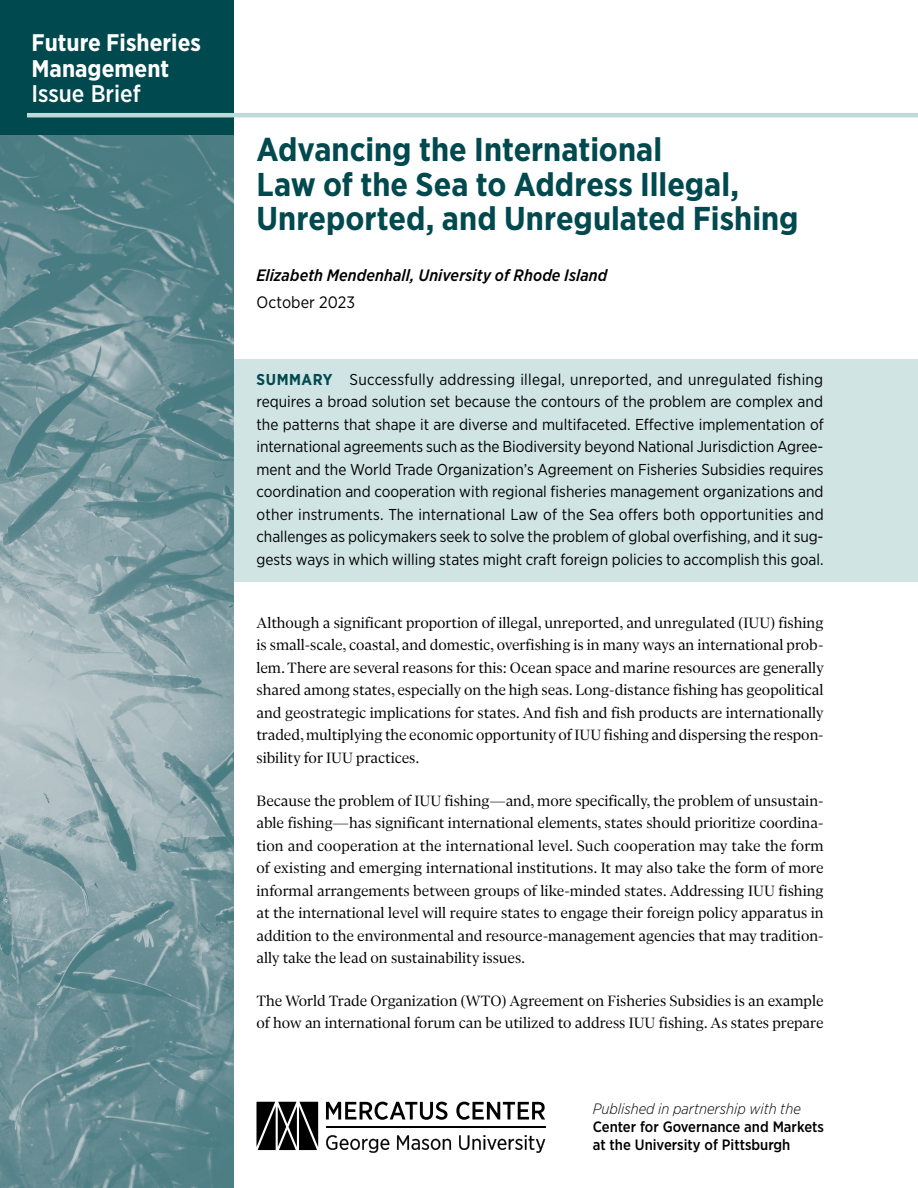
<style>
.page{position:relative;width:918px;height:1188px;background:#fff}
.page>*{position:absolute;margin:0;border:0;box-sizing:border-box;transform-origin:0 0}
.title_without_subtitle{font:700 33px/34.5px "Gotham Narrow";color:#00494e}
.t1{font:700 24px/26px "Gotham Narrow";color:#fff}
.t2{font:500 24px "Gotham Narrow";color:#fff}
.body{font:16.5px/22.5px "Gliko Modern S";color:#000;text-align:justify}
.byline{font:italic 500 16.5px "Gotham Narrow";letter-spacing:.005em;color:#000}
.date{font:16.5px "Gotham Narrow";letter-spacing:.005em;color:#000}
.Summary{font:15.75px/22.5px "Gotham Narrow";color:#000;text-align:justify}
.t3{font:500 15px/18px "Gotham Narrow";color:#000}
.t4{font:italic 300 15px "Gotham Narrow";color:#000}
.s1{font-weight:700;color:#00494e}
</style>
<div class="page">
<img style="left:0;top:135px;width:234px;height:1053px">
<svg style="left:257px;top:1102px;width:61px;height:48px;background:#353535"></svg>
<svg style="left:326px;top:1102px;width:219px;height:18px"></svg>
<svg style="left:326px;top:1135px;width:219px;height:18px"></svg>
<hr style="left:326px;top:1126px;width:219px;height:2px;background:#000">
<div style="left:0;top:0;width:234px;height:135px;background:#00494e"></div>
<hr style="left:27px;top:113px;width:891px;height:4px;background:#bddbdb">
<div style="left:234px;top:359px;width:684px;height:223px;background:#d0e4e4"></div>
<h2 class="t1" style="left:32px;top:29px;width:171px">Future Fisheries<br>Management</h2>
<h2 class="t2" style="left:32px;top:79px;width:111px">Issue Brief</h2>
<p class="title_without_subtitle" style="left:256px;top:132px;width:544px">Advancing the International<br>Law of the Sea to Address Illegal,<br>Unreported, and Unregulated Fishing</p>
<p class="byline" style="left:256px;top:265px;width:352px">Elizabeth Mendenhall, University of Rhode Island</p>
<p class="date" style="left:256px;top:292px;width:100px">October 2023</p>
<p class="Summary" style="left:256px;top:368px;width:569px"><span class="s1">SUMMARY</span> Successfully addressing illegal, unreported, and unregulated fishing requires a broad solution set because the contours of the problem are complex and the patterns that shape it are diverse and multifaceted. Effective implementation of international agreements such as the Biodiversity beyond National Jurisdiction Agree&shy;ment and the World Trade Organization’s Agreement on Fisheries Subsidies requires coordination and cooperation with regional fisheries management organizations and other instruments. The international Law of the Sea offers both opportunities and challenges as policymakers seek to solve the problem of global overfishing, and it sug&shy;gests ways in which willing states might craft foreign policies to accomplish this goal.</p>
<p class="body" style="left:256px;top:611px;width:569px">Although a significant proportion of illegal, unreported, and unregulated (IUU) fishing is small-scale, coastal, and domestic, overfishing is in many ways an international prob&shy;lem. There are several reasons for this: Ocean space and marine resources are generally shared among states, especially on the high seas. Long-distance fishing has geopolitical and geostrategic implications for states. And fish and fish products are internationally traded, multiplying the economic opportunity of IUU fishing and dispersing the respon&shy;sibility for IUU practices.</p>
<p class="body" style="left:256px;top:789px;width:569px">Because the problem of IUU fishing—and, more specifically, the problem of unsustain&shy;able fishing—has significant international elements, states should prioritize coordina&shy;tion and cooperation at the international level. Such cooperation may take the form of existing and emerging international institutions. It may also take the form of more informal arrangements between groups of like-minded states. Addressing IUU fishing at the international level will require states to engage their foreign policy apparatus in addition to the environmental and resource-management agencies that may tradition&shy;ally take the lead on sustainability issues.</p>
<p class="body" style="left:256px;top:989px;width:569px">The World Trade Organization (WTO) Agreement on Fisheries Subsidies is an example of how an international forum can be utilized to address IUU fishing. As states prepare</p>
<p class="t4" style="left:593px;top:1099px;width:210px">Published in partnership with the</p>
<p class="t3" style="left:593px;top:1117px;width:233px">Center for Governance and Markets at the University of Pittsburgh</p>
</div>
